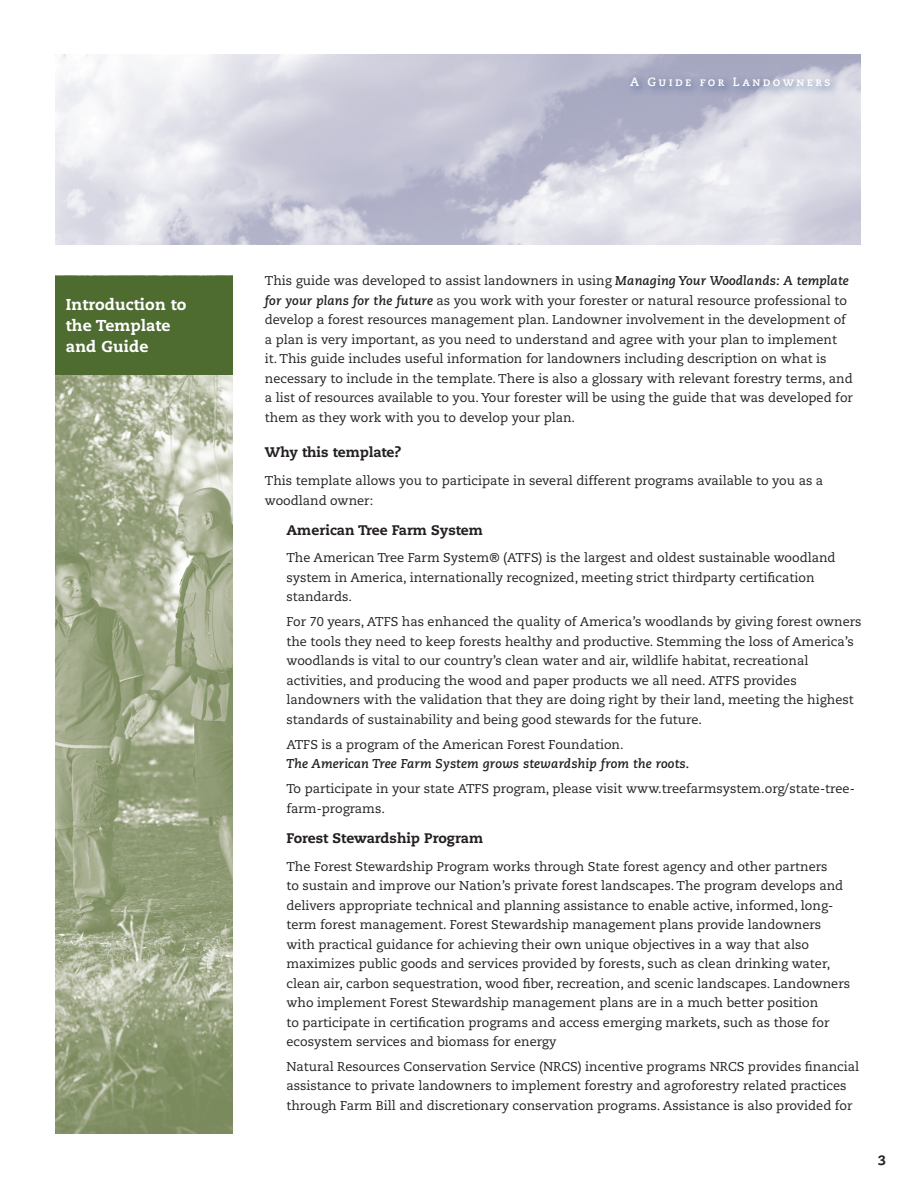
<style>
.page{position:relative;width:918px;height:1188px;background:#fff}
.page>*{position:absolute;margin:0;border:0;box-sizing:border-box;transform-origin:0 0}
.main_heads{font:800 15.75px/21px "Caecilia";letter-spacing:.01em;color:#fff}
.sub_head{font:800 13.8px "Caecilia";color:#231f20}
.t1{font:800 13.5px "Caecilia";color:#231f20}
.text{font:12.75px/19.5px "Caecilia";color:#231f20}
.text-2{font:italic 700 12.75px/19.5px "Caecilia";letter-spacing:.01em;color:#231f20}
.t2{font:12px "Caecilia Bold SC";letter-spacing:.2em;color:#fff}
.s1{font-weight:700;font-style:italic}
.s2{font-weight:400;font-style:normal}
</style>
<div class="page">
<img style="left:55px;top:275px;width:177px;height:858px">
<img style="left:55px;top:54px;width:806px;height:190px">
<div style="left:55px;top:276px;width:177px;height:99px;background:#4e6b30"></div>
<div style="left:626px;top:73px;width:215px;height:24px;background:#214679;opacity:.75"></div>
<p class="main_heads" style="left:66px;top:294px;width:122px">Introduction to the Template and Guide</p>
<p class="t2" style="left:630px;top:75px;width:202px">A Guide for Landowners</p>
<p class="text" style="left:265px;top:271px;width:590px">This guide was developed to assist landowners in using <span class="s1">Managing Your Woodlands: A template for your plans for the future</span> as you work with your forester or natural resource professional to develop a forest resources management plan. Landowner involvement in the development of a plan is very important, as you need to understand and agree with your plan to implement<br>it. This guide includes useful information for landowners including description on what is necessary to include in the template. There is also a glossary with relevant forestry terms, and a list of resources available to you. Your forester will be using the guide that was developed for them as they work with you to develop your plan.</p>
<p class="sub_head" style="left:265px;top:444px;width:138px">Why this template?</p>
<p class="text" style="left:265px;top:471px;width:560px">This template allows you to participate in several different programs available to you as a woodland owner:</p>
<p class="sub_head" style="left:286px;top:521px;width:198px">American Tree Farm System</p>
<p class="text" style="left:286px;top:549px;width:551px">The American Tree Farm System® (ATFS) is the largest and oldest sustainable woodland system in America, internationally recognized, meeting strict thirdparty certification standards.</p>
<p class="text" style="left:286px;top:612px;width:577px">For 70 years, ATFS has enhanced the quality of America’s woodlands by giving forest owners the tools they need to keep forests healthy and productive. Stemming the loss of America’s woodlands is vital to our country’s clean water and air, wildlife habitat, recreational activities, and producing the wood and paper products we all need. ATFS provides landowners with the validation that they are doing right by their land, meeting the highest standards of sustainability and being good stewards for the future.</p>
<p class="text-2" style="left:286px;top:735px;width:405px"><span class="s2">ATFS is a program of the American Forest Foundation.<br></span>The American Tree Farm System grows stewardship from the roots.</p>
<p class="text" style="left:286px;top:779px;width:570px">To participate in your state ATFS program, please visit www.treefarmsystem.org/state-tree&shy;farm-programs.</p>
<p class="sub_head" style="left:286px;top:830px;width:198px">Forest Stewardship Program</p>
<p class="text" style="left:286px;top:857px;width:565px">The Forest Stewardship Program works through State forest agency and other partners<br>to sustain and improve our Nation’s private forest landscapes. The program develops and delivers appropriate technical and planning assistance to enable active, informed, long&shy;term forest management. Forest Stewardship management plans provide landowners with practical guidance for achieving their own unique objectives in a way that also maximizes public goods and services provided by forests, such as clean drinking water, clean air, carbon sequestration, wood fiber, recreation, and scenic landscapes. Landowners who implement Forest Stewardship management plans are in a much better position<br>to participate in certification programs and access emerging markets, such as those for ecosystem services and biomass for energy</p>
<p class="text" style="left:286px;top:1057px;width:574px">Natural Resources Conservation Service (NRCS) incentive programs NRCS provides financial assistance to private landowners to implement forestry and agroforestry related practices through Farm Bill and discretionary conservation programs. Assistance is also provided for</p>
<p class="t1" style="left:878px;top:1152px;width:9px">3</p>
</div>
